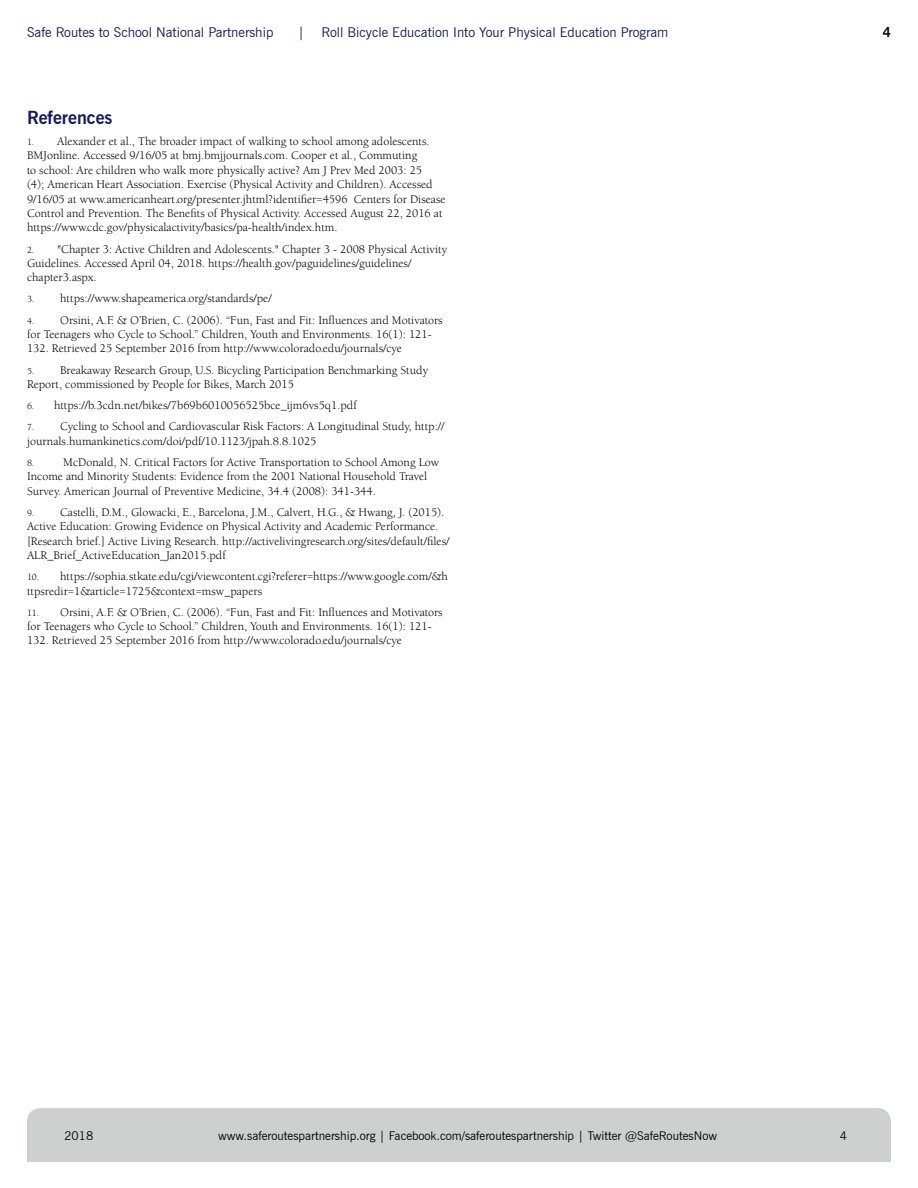
<style>
.page{position:relative;width:918px;height:1188px;background:#fff}
.page>*{position:absolute;margin:0;border:0;box-sizing:border-box;transform-origin:0 0}
.t1{font:700 18px "News Gothic BT";color:#171b60}
.t2{font:13.5px "News Gothic BT";color:#171b60}
.t3{font:700 13.5px "News Gothic BT";color:#000}
.t4{font:12px/14.4px "Berkeley Std";color:#000}
.t5{font:12px "News Gothic BT";color:#000}
.t6{font:9.6px "Berkeley Std";color:#000}
.s1{font-size:9.6px}
</style>
<div class="page">
<div style="left:27px;top:1108px;width:864px;height:54px;background:#ced0d0"></div>
<p class="t2" style="left:27px;top:24px;width:248px">Safe Routes to School National Partnership</p>
<p class="t2" style="left:298px;top:24px;width:8px">|</p>
<p class="t2" style="left:321px;top:24px;width:349px">Roll Bicycle Education Into Your Physical Education Program</p>
<p class="t3" style="left:883px;top:24px;width:10px">4</p>
<h1 class="t1" style="left:27px;top:107px;width:87px">References</h1>
<p class="t4" style="left:27px;top:134px;width:420px"><span class="s1">1.</span> Alexander et al., The broader impact of walking to school among adolescents.<br>BMJonline. Accessed 9/16/05 at bmj.bmjjournals.com. Cooper et al., Commuting<br>to school: Are children who walk more physically active? Am J Prev Med 2003: 25<br>(4); American Heart Association. Exercise (Physical Activity and Children). Accessed 9/16/05 at www.americanheart.org/presenter.jhtml?identifier=4596 Centers for Disease Control and Prevention. The Benefits of Physical Activity. Accessed August 22, 2016 at https://www.cdc.gov/physicalactivity/basics/pa-health/index.htm.</p>
<p class="t4" style="left:27px;top:242px;width:422px"><span class="s1">2.</span> "Chapter 3: Active Children and Adolescents." Chapter 3 - 2008 Physical Activity<br>Guidelines. Accessed April 04, 2018. https://health.gov/paguidelines/guidelines/ chapter3.aspx.</p>
<p class="t4" style="left:27px;top:292px;width:246px"><span class="s1">3.</span> https://www.shapeamerica.org/standards/pe/</p>
<p class="t4" style="left:27px;top:313px;width:417px"><span class="s1">4.</span> Orsini, A.F. &amp; O’Brien, C. (2006). “Fun, Fast and Fit: Influences and Motivators for Teenagers who Cycle to School.” Children, Youth and Environments. 16(1): 121-<br>132. Retrieved 25 September 2016 from http://www.colorado.edu/journals/cye</p>
<p class="t4" style="left:27px;top:363px;width:403px"><span class="s1">5.</span> Breakaway Research Group, U.S. Bicycling Participation Benchmarking Study<br>Report, commissioned by People for Bikes, March 2015</p>
<p class="t4" style="left:27px;top:398px;width:331px"><span class="s1">6.</span> https://b.3cdn.net/bikes/7b69b6010056525bce_ijm6vs5q1.pdf</p>
<p class="t4" style="left:27px;top:420px;width:419px"><span class="s1">7.</span> Cycling to School and Cardiovascular Risk Factors: A Longitudinal Study, http:// journals.humankinetics.com/doi/pdf/10.1123/jpah.8.8.1025</p>
<p class="t6" style="left:27px;top:458px;width:9px">8.</p>
<p class="t4" style="left:27px;top:455px;width:414px;text-indent:36px">McDonald, N. Critical Factors for Active Transportation to School Among Low<br>Income and Minority Students: Evidence from the 2001 National Household Travel<br>Survey. American Journal of Preventive Medicine, 34.4 (2008): 341-344.</p>
<p class="t4" style="left:27px;top:505px;width:424px"><span class="s1">9.</span> Castelli, D.M., Glowacki, E., Barcelona, J.M., Calvert, H.G., &amp; Hwang, J. (2015).<br>Active Education: Growing Evidence on Physical Activity and Academic Performance. [Research brief.] Active Living Research. http://activelivingresearch.org/sites/default/files/ ALR_Brief_ActiveEducation_Jan2015.pdf</p>
<p class="t4" style="left:27px;top:569px;width:423px"><span class="s1">10.</span> https://sophia.stkate.edu/cgi/viewcontent.cgi?referer=https://www.google.com/&amp;h ttpsredir=1&amp;article=1725&amp;context=msw_papers</p>
<p class="t4" style="left:27px;top:605px;width:417px"><span class="s1">11.</span> Orsini, A.F. &amp; O’Brien, C. (2006). “Fun, Fast and Fit: Influences and Motivators for Teenagers who Cycle to School.” Children, Youth and Environments. 16(1): 121-<br>132. Retrieved 25 September 2016 from http://www.colorado.edu/journals/cye</p>
<p class="t5" style="left:64px;top:1129px;width:30px">2018</p>
<p class="t5" style="left:218px;top:1128px;width:501px">www.saferoutespartnership.org | Facebook.com/saferoutespartnership | Twitter @SafeRoutesNow</p>
<p class="t5" style="left:840px;top:1128px;width:9px">4</p>
</div>
